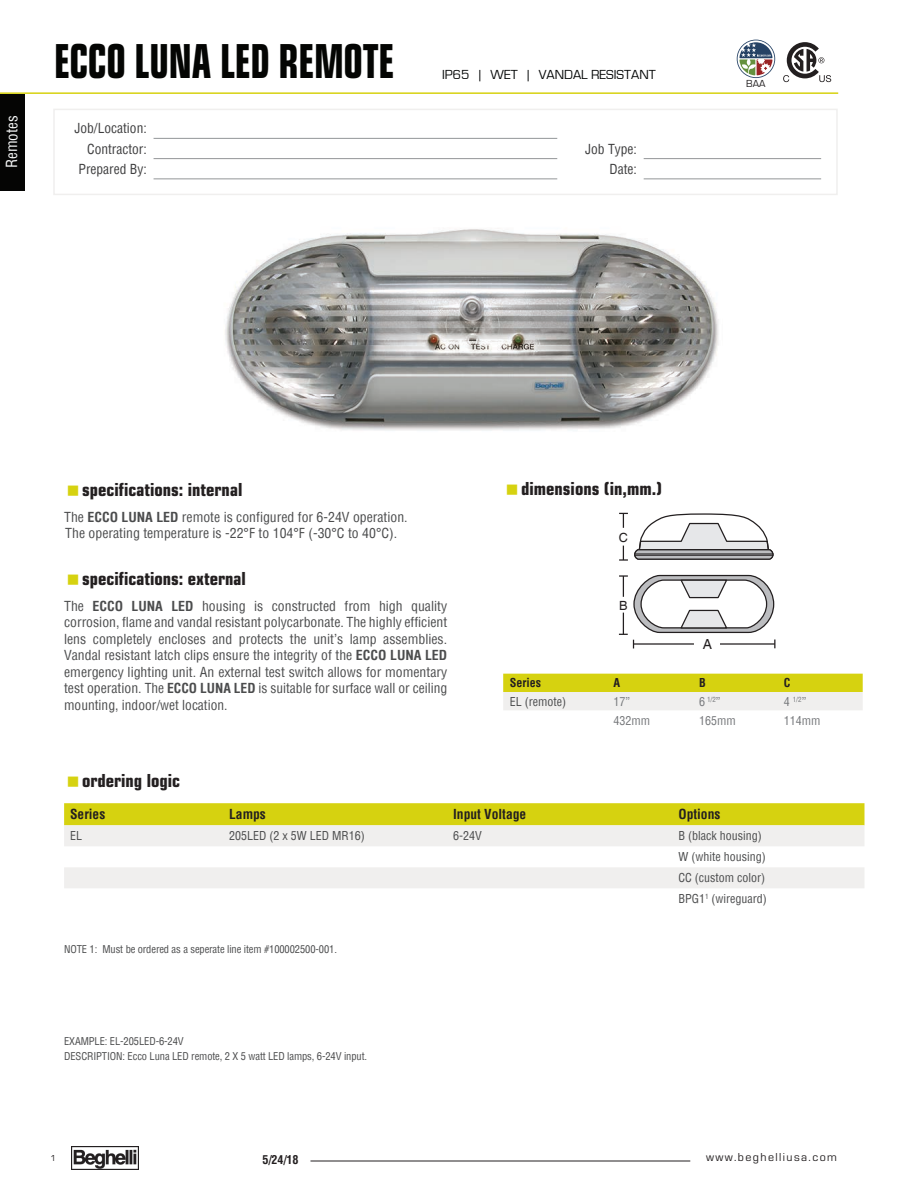
<style>
.page{position:relative;width:918px;height:1188px;background:#fff}
.page>*{position:absolute;margin:0;border:0;box-sizing:border-box;transform-origin:0 0}
.t1{font:700 condensed 46.8px "Eurostile";letter-spacing:-.01em;color:#040503;scale:.8 1}
.t2{font:700 condensed 18px "Eurostile";color:#231f20}
.t3{font:condensed 15px "Helvetica";letter-spacing:-.005em;color:#fafbfb}
.t4{font:13.95px "Helvetica";color:#231f20}
.t5{font:condensed 13.5px/16.5px "Helvetica";color:#4b4c4d}
.t6{font:condensed 13.5px/20.2px "Helvetica";color:#3e3e3f;text-align:right}
.t7{font:700 condensed 13.5px "Helvetica";color:#231f20}
.t8{font:13.5px "Eurostile";color:#040606}
.t9{font:12.6px "Helvetica";color:#231f20}
.t10{font:condensed 12px/21px "Helvetica";color:#4b4c4d}
.t11{font:12px "Eurostile";letter-spacing:.12em;color:#231f20}
.t12{font:condensed 12px "Helvetica";color:#76787b}
.t13{font:700 condensed 12px "Helvetica";color:#231f20}
.t14{font:condensed 10.5px/15px "Helvetica";letter-spacing:-.01em;color:#4b4c4d}
.t15{font:10.5px "Eurostile";color:#201d1e}
.t16{font:9px "Eurostile";color:#231f20}
.t17{font:condensed 7.05px "Helvetica";color:#76787b}
.s1{font-weight:700}
.s2{font-size:12px}
</style>
<div class="page">
<div style="left:53px;top:109px;width:785px;height:86px;border:2px solid #f0efee"></div>
<hr style="left:154px;top:138px;width:403px;height:1px;background:#939698">
<hr style="left:154px;top:158px;width:403px;height:1px;background:#939698">
<hr style="left:644px;top:158px;width:177px;height:1px;background:#939698">
<hr style="left:154px;top:178px;width:403px;height:1px;background:#939698">
<hr style="left:644px;top:178px;width:177px;height:1px;background:#939698">
<hr style="left:0;top:92px;width:838px;height:2px;background:#d6d210">
<hr style="left:310px;top:1161px;width:380px;height:1px;background:#231f20">
<img style="left:72px;top:1147px;width:66px;height:22px">
<svg style="left:638px;top:513px;width:131px;height:36px"></svg>
<svg style="left:635px;top:550px;width:138px;height:9px"></svg>
<div style="left:634px;top:549px;width:140px;height:11px;border:1px solid #231f20;border-radius:4px"></div>
<hr style="left:635px;top:555px;width:138px;height:1px;background:#231f20">
<hr style="left:635px;top:554px;width:138px;height:1px;background:#231f20">
<svg style="left:619px;top:513px;width:9px;height:15px"></svg>
<svg style="left:619px;top:546px;width:9px;height:15px"></svg>
<svg style="left:619px;top:574px;width:156px;height:74px"></svg>
<svg style="left:64px;top:803px;width:800px;height:43px;background:#e2e07d"></svg>
<div style="left:64px;top:867px;width:800px;height:21px;background:#f0efee"></div>
<svg style="left:503px;top:674px;width:360px;height:36px;background:#e3e07f"></svg>
<svg style="left:737px;top:40px;width:38px;height:38px"></svg>
<svg style="left:783px;top:42px;width:48px;height:40px"></svg>
<div style="left:0;top:94px;width:25px;height:96px;background:#050504"></div>
<img style="left:225px;top:229px;width:494px;height:202px">
<p class="t3" style="left:2px;top:168px;width:54px;rotate:-90deg">Remotes</p>
<h1 class="t1" style="left:54px;top:33px;width:427px">ECCO LUNA LED REMOTE</h1>
<p class="t6" style="left:74px;top:118px;width:74px">Job/Location:<br>Contractor:</p>
<p class="t8" style="left:442px;top:68px;width:215px">IP65 | WET | VANDAL RESISTANT</p>
<p class="t6" style="left:585px;top:138px;width:53px">Job Type:</p>
<p class="t6" style="left:79px;top:159px;width:70px">Prepared By:</p>
<p class="t6" style="left:610px;top:159px;width:29px">Date:</p>
<p class="t15" style="left:746px;top:78px;width:21px">BAA</p>
<h2 class="t2" style="left:82px;top:479px;width:162px">specifications: internal</h2>
<p class="t5" style="left:64px;top:509px;width:345px;line-height:15.8px">The <span class="s1">ECCO LUNA LED</span> remote is configured for 6-24V operation.<br>The operating temperature is -22°F to 104°F (-30°C to 40°C).</p>
<h2 class="t2" style="left:82px;top:568px;width:165px">specifications: external</h2>
<p class="t5" style="left:64px;top:597px;width:385px;text-align:justify">The <span class="s1">ECCO LUNA LED</span> housing is constructed from high quality corrosion, flame and vandal resistant polycarbonate. The highly efficient lens completely encloses and protects the unit’s lamp assemblies.<br>Vandal resistant latch clips ensure the integrity of the <span class="s1">ECCO LUNA LED </span>emergency lighting unit. An external test switch allows for momentary test operation. The <span class="s1">ECCO LUNA LED</span> is suitable for surface wall or ceiling mounting, indoor/wet location.</p>
<h2 class="t2" style="left:82px;top:769px;width:100px">ordering logic</h2>
<h2 class="t2" style="left:521px;top:477px;width:143px">dimensions (in,mm.)</h2>
<p class="t9" style="left:619px;top:530px;width:11px">C</p>
<p class="t9" style="left:619px;top:599px;width:10px">B</p>
<p class="t4" style="left:703px;top:636px;width:11px">A</p>
<p class="t13" style="left:510px;top:675px;width:33px">Series</p>
<p class="t13" style="left:613px;top:675px;width:8px">A</p>
<p class="t13" style="left:699px;top:675px;width:8px">B</p>
<p class="t13" style="left:784px;top:675px;width:8px">C</p>
<p class="t10" style="left:510px;top:691px;width:58px">EL (remote)</p>
<p class="t12" style="left:613px;top:713px;width:38px">432mm</p>
<p class="t12" style="left:699px;top:713px;width:38px">165mm</p>
<p class="t12" style="left:784px;top:713px;width:38px">114mm</p>
<p class="t12" style="left:613px;top:694px;width:18px">17”</p>
<p class="t17" style="left:699px;top:695px;width:23px"><span class="s2">6</span> 1/2<span class="s2">”</span></p>
<p class="t17" style="left:784px;top:695px;width:24px"><span class="s2">4</span> 1/2<span class="s2">”</span></p>
<p class="t7" style="left:70px;top:806px;width:37px">Series</p>
<p class="t7" style="left:229px;top:806px;width:38px">Lamps</p>
<p class="t7" style="left:453px;top:806px;width:75px">Input Voltage</p>
<p class="t7" style="left:678px;top:806px;width:43px">Options</p>
<p class="t10" style="left:70px;top:825px;width:13px">EL</p>
<p class="t10" style="left:229px;top:825px;width:137px">205LED (2 x 5W LED MR16)</p>
<p class="t10" style="left:453px;top:825px;width:30px">6-24V</p>
<p class="t10" style="left:678px;top:825px;width:90px">B (black housing)<br>W (white housing)<br>CC (custom color)<br>BPG1<sup>1</sup> (wireguard)</p>
<p class="t14" style="left:64px;top:942px;width:274px">NOTE 1: Must be ordered as a seperate line item #100002500-001.</p>
<p class="t14" style="left:64px;top:1034px;width:305px">EXAMPLE: EL-205LED-6-24V<br>DESCRIPTION: Ecco Luna LED remote, 2 X 5 watt LED lamps, 6-24V input.</p>
<p class="t16" style="left:50px;top:1152px;width:7px">1</p>
<p class="t11" style="left:706px;top:1149px;width:132px">www.beghelliusa.com</p>
<p class="t13" style="left:263px;top:1151px;width:37px">5/24/18</p>
</div>
